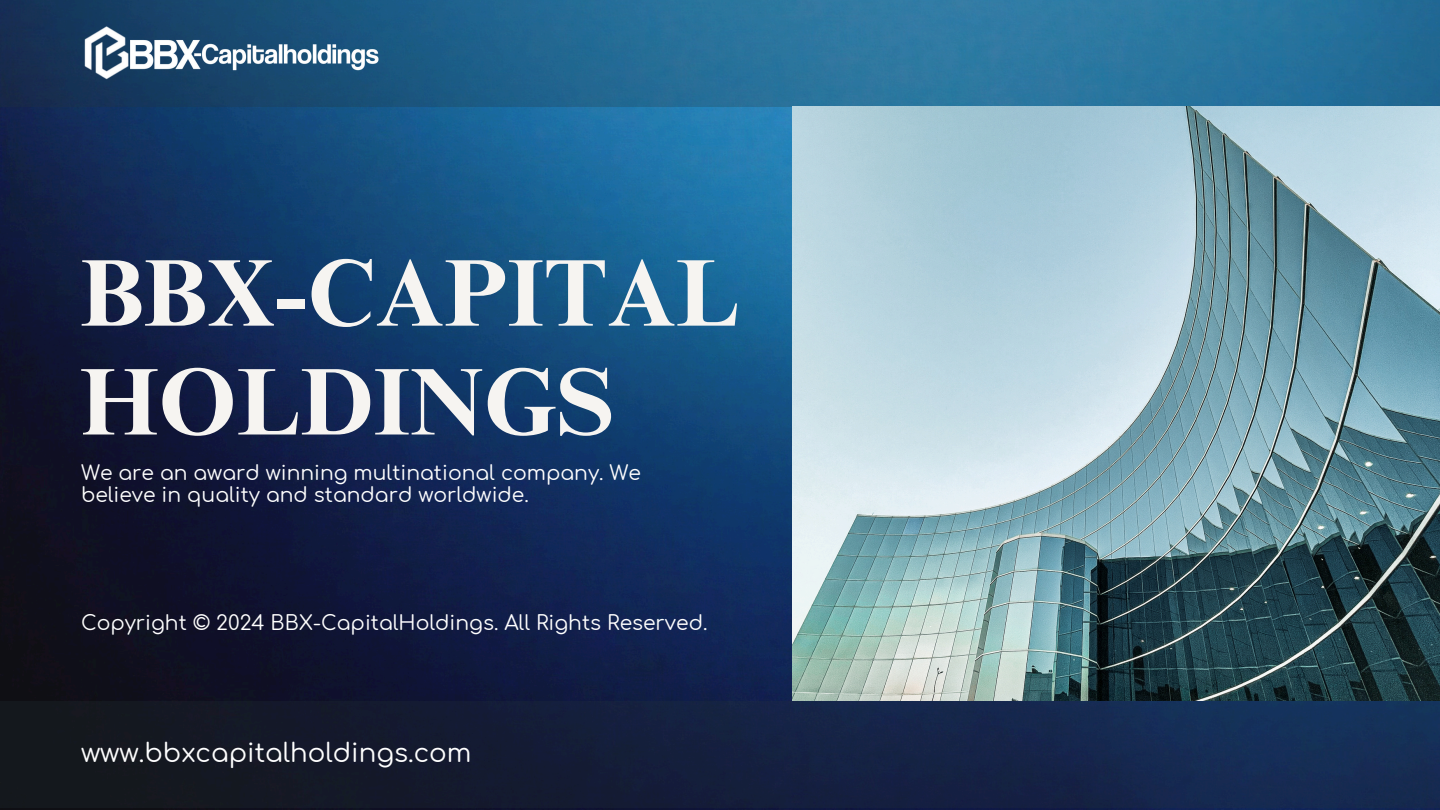
<style>
.page{position:relative;width:1440px;height:810px;background:#fff}
.page>*{position:absolute;margin:0;border:0;box-sizing:border-box;transform-origin:0 0}
.t1{font:700 95.1px/108.8px "Times NRMT Pro";color:#f6f4f1}
.t2{font:26.1px "Comfortaa";color:#fff}
.t3{font:20.3px/22.8px "Comfortaa";color:#fff}
</style>
<div class="page">
<img style="left:0;top:106px;width:1440px;height:704px">
<svg style="left:0;top:0;width:1440px;height:106px;background:#24668f"></svg>
<div style="left:0;top:701px;width:1440px;height:106px;background:linear-gradient(to right,#14141b,#162e5c)"></div>
<img style="left:793px;top:106px;width:647px;height:595px">
<img style="left:81px;top:25px;width:300px;height:56px">
<p class="t1" style="left:80px;top:251px;width:661px">BBX-CAPITAL<br>HOLDINGS</p>
<h2 class="t3" style="left:81px;top:462px;width:562px">We are an award winning multinational company. We believe in quality and standard worldwide.</h2>
<p class="t3" style="left:81px;top:613px;width:628px">Copyright © 2024 BBX-CapitalHoldings. All Rights Reserved.</p>
<p class="t2" style="left:81px;top:739px;width:392px">www.bbxcapitalholdings.com</p>
</div>
